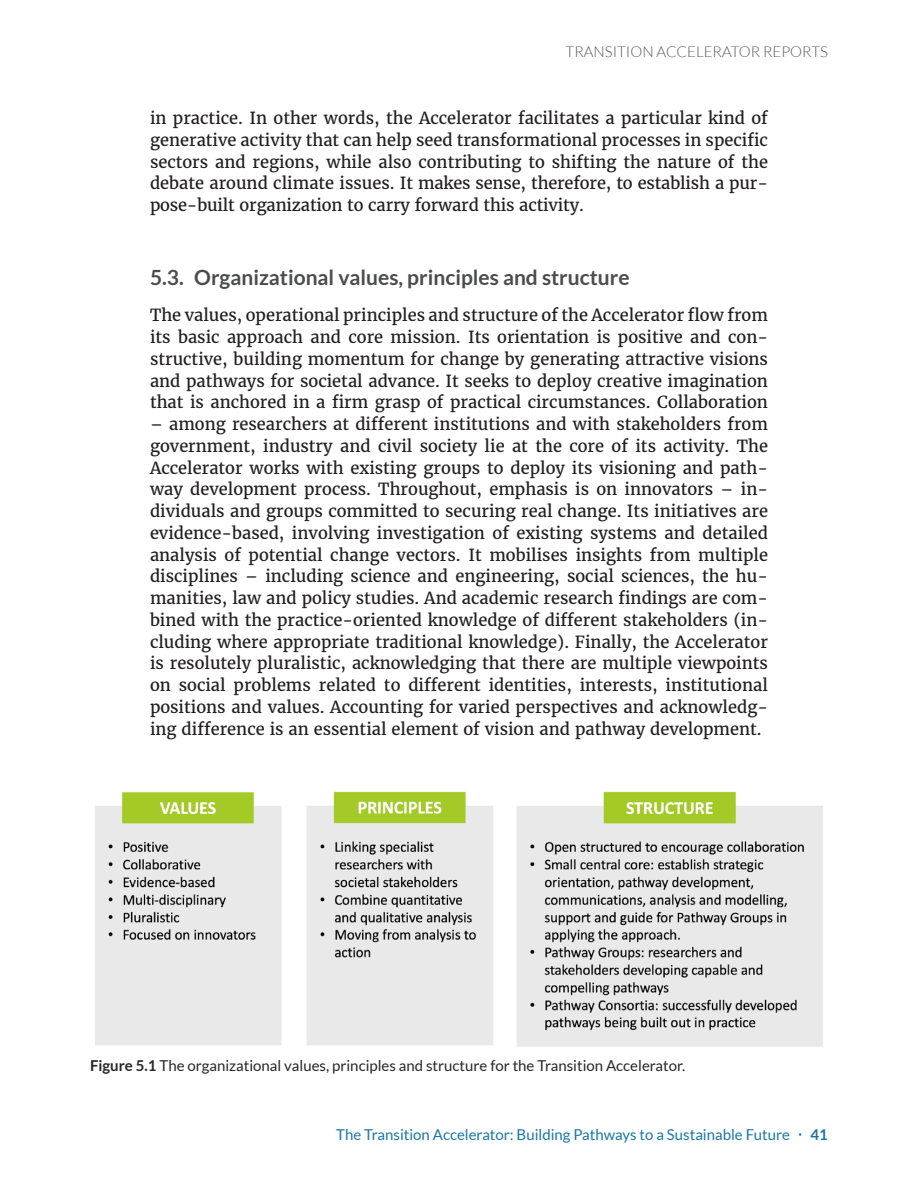
<style>
.page{position:relative;width:918px;height:1188px;background:#fff}
.page>*{position:absolute;margin:0;border:0;box-sizing:border-box;transform-origin:0 0}
.t1{font:700 21px "Lato";color:#4b4c4d}
.t2{font:16.5px/21.8px "Merriweather";color:#231f20;text-align:justify}
.Caption_figure{font:15px "Lato";color:#262626}
.t3{font:15px "Lato";color:#1a76a6}
.t4{font:300 15px "Lato";color:#57585a}
.s1{font-weight:700}
.s2{font-family:"Open Sans";font-weight:300}
</style>
<div class="page">
<img style="left:95px;top:791px;width:728px;height:256px">
<p class="t4" style="left:566px;top:44px;width:264px">TRANSITION ACCELERATOR REPORTS</p>
<p class="t2" style="left:150px;top:107px;width:620px">in practice. In other words, the Accelerator facilitates a particular kind of generative activity that can help seed transformational processes in specific sectors and regions, while also contributing to shifting the nature of the debate around climate issues. It makes sense, therefore, to establish a pur&shy;pose-built organization to carry forward this activity.</p>
<p class="t1" style="left:150px;top:265px;width:481px">5.3. Organizational values, principles and structure</p>
<p class="t2" style="left:150px;top:304px;width:620px">The values, operational principles and structure of the Accelerator flow from its basic approach and core mission. Its orientation is positive and con&shy;structive, building momentum for change by generating attractive visions and pathways for societal advance. It seeks to deploy creative imagination that is anchored in a firm grasp of practical circumstances. Collaboration</p>
<p class="t2" style="left:150px;top:413px;width:620px">– among researchers at different institutions and with stakeholders from government, industry and civil society lie at the core of its activity. The Accelerator works with existing groups to deploy its visioning and path&shy;way development process. Throughout, emphasis is on innovators – in&shy;dividuals and groups committed to securing real change. Its initiatives are evidence-based, involving investigation of existing systems and detailed analysis of potential change vectors. It mobilises insights from multiple disciplines – including science and engineering, social sciences, the hu&shy;manities, law and policy studies. And academic research findings are com&shy;bined with the practice-oriented knowledge of different stakeholders (in&shy;cluding where appropriate traditional knowledge). Finally, the Accelerator is resolutely pluralistic, acknowledging that there are multiple viewpoints on social problems related to different identities, interests, institutional positions and values. Accounting for varied perspectives and acknowledg&shy;ing difference is an essential element of vision and pathway development.</p>
<p class="Caption_figure" style="left:90px;top:1057px;width:597px"><span class="s1">Figure 5.1</span> The organizational values, principles and structure for the Transition Accelerator.</p>
<p class="t3" style="left:336px;top:1126px;width:493px">The Transition Accelerator: Building Pathways to a Sustainable Future <span class="s2">•</span> <span class="s1">41</span></p>
</div>
